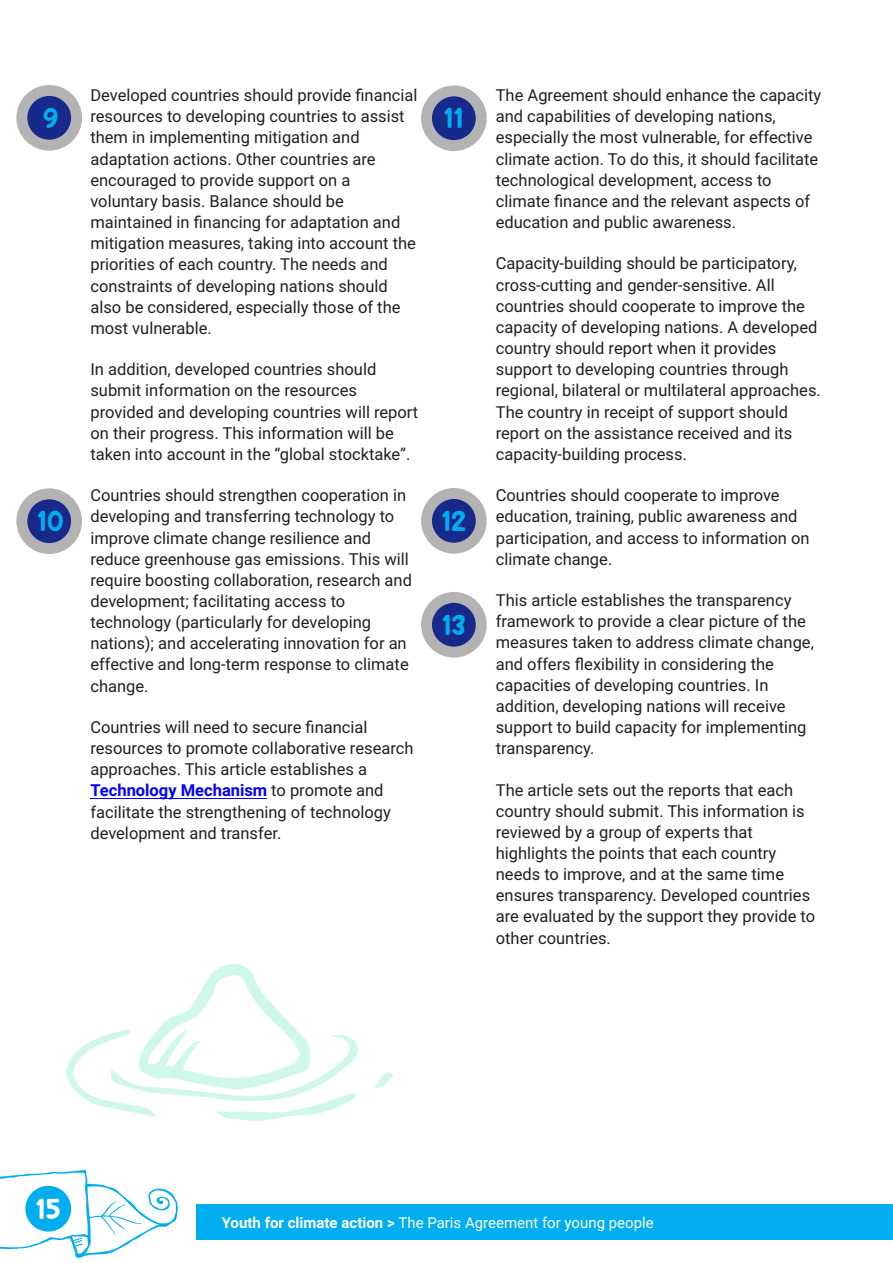
<style>
.page{position:relative;width:893px;height:1263px;background:#fff}
.page>*{position:absolute;margin:0;border:0;box-sizing:border-box;transform-origin:0 0}
.t1{font:27px "Bluberry";color:#00aeef}
.t2{font:27px "Bluberry";color:#fff}
.t3{font:16.5px/21.1px "Roboto";color:#231f20}
.t4{font:15px "Roboto";color:#fff}
.s1{font-weight:700;color:#00f}
.s2{font-weight:700}
</style>
<div class="page">
<hr style="left:90px;top:798px;width:177px;height:1px;background:#00f">
<svg style="left:374px;top:1072px;width:19px;height:16px"></svg>
<div style="left:196px;top:1205px;width:697px;height:35px;background:#00aeef"></div>
<svg style="left:0;top:964px;width:358px;height:294px"></svg>
<div style="left:25px;top:1186px;width:46px;height:45px;background:#00aeef;border-radius:50%"></div>
<div style="left:16px;top:85px;width:66px;height:66px;background:#b3b3b3;border-radius:50%"></div>
<div style="left:27px;top:96px;width:44px;height:44px;background:#18298c;border-radius:50%"></div>
<div style="left:421px;top:85px;width:66px;height:66px;background:#b3b3b3;border-radius:50%"></div>
<div style="left:432px;top:96px;width:44px;height:44px;background:#18298c;border-radius:50%"></div>
<div style="left:16px;top:488px;width:66px;height:66px;background:#b3b3b3;border-radius:50%"></div>
<div style="left:27px;top:499px;width:44px;height:44px;background:#18298c;border-radius:50%"></div>
<div style="left:421px;top:488px;width:66px;height:66px;background:#b3b3b3;border-radius:50%"></div>
<div style="left:432px;top:499px;width:44px;height:44px;background:#18298c;border-radius:50%"></div>
<div style="left:421px;top:592px;width:66px;height:65px;background:#b3b3b3;border-radius:50%"></div>
<div style="left:432px;top:603px;width:44px;height:44px;background:#18298c;border-radius:50%"></div>
<p class="t3" style="left:90px;top:86px;width:329px">Developed countries should provide financial resources to developing countries to assist them in implementing mitigation and adaptation actions. Other countries are encouraged to provide support on a voluntary basis. Balance should be maintained in financing for adaptation and mitigation measures, taking into account the priorities of each country. The needs and constraints of developing nations should also be considered, especially those of the most vulnerable.</p>
<h1 class="t1" style="left:43px;top:108px;width:17px">9</h1>
<h1 class="t1" style="left:444px;top:108px;width:22px">11</h1>
<p class="t3" style="left:90px;top:360px;width:329px">In addition, developed countries should submit information on the resources provided and developing countries will report on their progress. This information will be taken into account in the “global stocktake”.</p>
<p class="t3" style="left:90px;top:486px;width:323px">Countries should strengthen cooperation in developing and transferring technology to improve climate change resilience and reduce greenhouse gas emissions. This will require boosting collaboration, research and development; facilitating access to technology (particularly for developing nations); and accelerating innovation for an effective and long-term response to climate change.</p>
<h1 class="t1" style="left:37px;top:511px;width:29px">10</h1>
<h1 class="t1" style="left:441px;top:511px;width:27px">12</h1>
<h1 class="t1" style="left:441px;top:615px;width:26px">13</h1>
<p class="t3" style="left:90px;top:718px;width:325px">Countries will need to secure financial resources to promote collaborative research approaches. This article establishes a <span class="s1">Technology Mechanism</span> to promote and facilitate the strengthening of technology development and transfer.</p>
<p class="t3" style="left:496px;top:86px;width:327px">The Agreement should enhance the capacity and capabilities of developing nations, especially the most vulnerable, for effective climate action. To do this, it should facilitate technological development, access to climate finance and the relevant aspects of education and public awareness.</p>
<p class="t3" style="left:496px;top:255px;width:327px">Capacity-building should be participatory, cross-cutting and gender-sensitive. All countries should cooperate to improve the capacity of developing nations. A developed country should report when it provides support to developing countries through regional, bilateral or multilateral approaches.<br>The country in receipt of support should report on the assistance received and its capacity-building process.</p>
<p class="t3" style="left:496px;top:486px;width:315px">Countries should cooperate to improve education, training, public awareness and participation, and access to information on climate change.</p>
<p class="t3" style="left:496px;top:591px;width:320px">This article establishes the transparency framework to provide a clear picture of the measures taken to address climate change, and offers flexibility in considering the capacities of developing countries. In addition, developing nations will receive support to build capacity for implementing transparency.</p>
<p class="t3" style="left:496px;top:781px;width:321px">The article sets out the reports that each country should submit. This information is reviewed by a group of experts that highlights the points that each country needs to improve, and at the same time ensures transparency. Developed countries are evaluated by the support they provide to other countries.</p>
<h1 class="t2" style="left:35px;top:1199px;width:27px">15</h1>
<p class="t4" style="left:222px;top:1216px;width:433px"><span class="s2">Youth for climate action &gt;</span> The Paris Agreement for young people</p>
</div>
